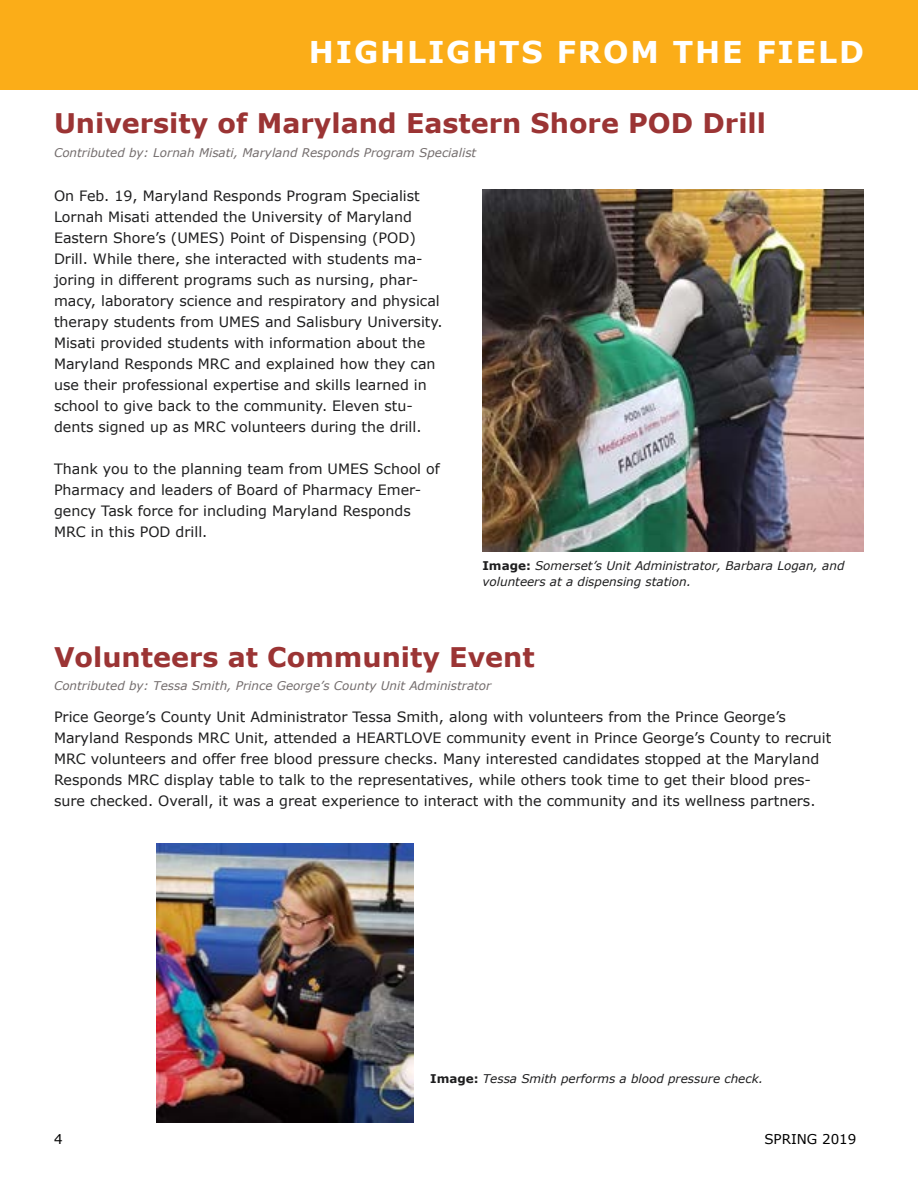
<style>
.page{position:relative;width:918px;height:1188px;background:#fff}
.page>*{position:absolute;margin:0;border:0;box-sizing:border-box;transform-origin:0 0}
.t1{font:700 30px "Verdana";letter-spacing:.06em;color:#fff}
.t2{font:700 27px "Verdana";color:#9b3434}
.t3{font:14.25px/21px "Verdana";color:#1e1e1f}
.t4{font:13.5px "Verdana";color:#000}
.t5{font:italic 12px/16.5px "Verdana";color:#1e1e1f}
.t6{font:italic 12px "Verdana";color:#746d6d}
.s1{font-weight:700;font-style:normal}
</style>
<div class="page">
<div style="left:0;top:0;width:918px;height:90px;background:#fbad18"></div>
<img style="left:482px;top:190px;width:382px;height:361px">
<img style="left:157px;top:844px;width:257px;height:278px">
<h1 class="t1" style="left:309px;top:30px;width:93px">Highli</h1>
<h1 class="t1" style="left:446px;top:30px;width:419px">ghts from the field</h1>
<h2 class="t2" style="left:54px;top:104px;width:714px">U niversity of Maryland Eastern Shore POD Drill</h2>
<p class="t6" style="left:54px;top:144px;width:424px">Contributed by: Lornah Misati, Maryland Responds Program Specialist</p>
<p class="t3" style="left:54px;top:185px;width:390px">On Feb. 19, Maryland Responds Program Specialist Lornah Misati attended the University of Maryland Eastern Shore’s (UMES) Point of Dispensing (POD)<br>Drill. While there, she interacted with students ma&shy;joring in different programs such as nursing, phar&shy;macy, laboratory science and respiratory and physical therapy students from UMES and Salisbury University.<br>Misati provided students with information about the Maryland Responds MRC and explained how they can use their professional expertise and skills learned in school to give back to the community. Eleven stu&shy;dents signed up as MRC volunteers during the drill.</p>
<p class="t3" style="left:54px;top:458px;width:387px">Thank you to the planning team from UMES School of Pharmacy and leaders of Board of Pharmacy Emer&shy;gency Task force for including Maryland Responds MRC in this POD drill.</p>
<p class="t5" style="left:482px;top:557px;width:364px"><span class="s1">Image:</span> Somerset’s Unit Administrator, Barbara Logan, and volunteers at a dispensing station.</p>
<h2 class="t2" style="left:54px;top:639px;width:482px">Volunteers at Community Event</h2>
<p class="t6" style="left:54px;top:678px;width:439px">Contributed by: Tessa Smith, Prince George’s County Unit Administrator</p>
<p class="t3" style="left:54px;top:706px;width:779px">Price George’s County Unit Administrator Tessa Smith, along with volunteers from the Prince George’s Maryland Responds MRC Unit, attended a HEARTLOVE community event in Prince George’s County to recruit MRC volunteers and offer free blood pressure checks. Many interested candidates stopped at the Maryland Responds MRC display table to talk to the representatives, while others took time to get their blood pres&shy;sure checked. Overall, it was a great experience to interact with the community and its wellness partners.</p>
<p class="t5" style="left:430px;top:1070px;width:334px"><span class="s1">Image:</span> Tessa Smith performs a blood pressure check.</p>
<p class="t4" style="left:54px;top:1130px;width:10px">4</p>
<p class="t4" style="left:764px;top:1130px;width:94px">SPRING 2019</p>
</div>
